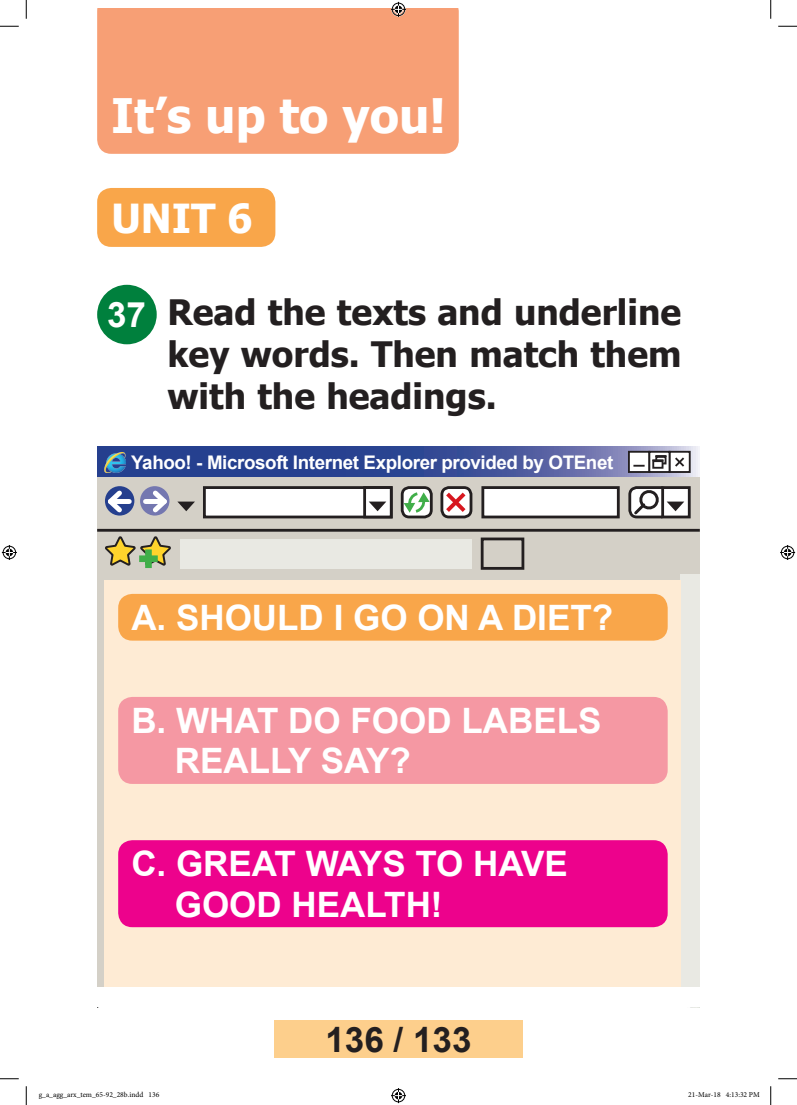
<style>
.page{position:relative;width:797px;height:1105px;background:#fff}
.page>*{position:absolute;margin:0;border:0;box-sizing:border-box;transform-origin:0 0}
.t1{font:700 47.5px "Tahoma";color:#fff}
.t2{font:700 40px "Tahoma";color:#fff}
.t3{font:700 35px/40.2px "Arial";color:#fff}
.t4{font:700 35px/42px "Tahoma";color:#231f20;text-align:justify}
.t5{font:700 35px "Arial";color:#231f20}
.t6{font:700 18.75px "Arial";letter-spacing:-.02em;color:#fff}
.t7{font:7.5px "Minion Pro";color:#000}
.s1{font-family:"Arial";color:#fff}
</style>
<div class="page">
<div style="left:274px;top:1020px;width:248px;height:37px;background:#fdcf8c"></div>
<div style="left:97px;top:9px;width:362px;height:145px;background:#f79f75"></div>
<div style="left:97px;top:188px;width:178px;height:59px;background:#f9a64a;border-radius:14px"></div>
<div style="left:97px;top:285px;width:60px;height:59px;background:#00803d;border-radius:50%"></div>
<div style="left:97px;top:476px;width:602px;height:99px;background:#d4d0c7"></div>
<div style="left:97px;top:574px;width:602px;height:412px;background:#d4d0c7"></div>
<div style="left:680px;top:574px;width:19px;height:412px;background:#e9e9e3"></div>
<svg style="left:97px;top:447px;width:602px;height:29px;background:#3e529a"></svg>
<img style="left:103px;top:452px;width:22px;height:21px">
<div style="left:669px;top:452px;width:20px;height:20px;background:#fff"></div>
<svg style="left:675px;top:457px;width:10px;height:10px"></svg>
<div style="left:668px;top:451px;width:22px;height:22px;border:2px solid #231f20"></div>
<svg style="left:651px;top:454px;width:16px;height:16px"></svg>
<div style="left:655px;top:456px;width:11px;height:8px;border:2px solid #231f20"></div>
<div style="left:653px;top:461px;width:9px;height:7px;background:#fff"></div>
<div style="left:652px;top:460px;width:11px;height:9px;border:2px solid #231f20"></div>
<svg style="left:652px;top:455px;width:14px;height:6px"></svg>
<div style="left:648px;top:451px;width:22px;height:22px;border:2px solid #231f20"></div>
<div style="left:629px;top:452px;width:20px;height:20px;background:#fff"></div>
<svg style="left:633px;top:465px;width:11px;height:2px"></svg>
<div style="left:628px;top:451px;width:22px;height:22px;border:2px solid #231f20"></div>
<svg style="left:105px;top:486px;width:29px;height:30px"></svg>
<div style="left:110px;top:499px;width:19px;height:5px;background:#fff"></div>
<svg style="left:105px;top:486px;width:21px;height:30px"></svg>
<svg style="left:140px;top:486px;width:29px;height:30px"></svg>
<div style="left:145px;top:499px;width:19px;height:5px;background:#fff"></div>
<svg style="left:148px;top:486px;width:47px;height:30px"></svg>
<div style="left:204px;top:488px;width:187px;height:29px;background:#fff"></div>
<div style="left:203px;top:486px;width:189px;height:32px;border:3px solid #231f20"></div>
<div style="left:180px;top:539px;width:291px;height:29px;background:#e9e9e3"></div>
<div style="left:481px;top:537px;width:43px;height:33px;border:3px solid #231f20"></div>
<div style="left:483px;top:488px;width:135px;height:29px;background:#fff"></div>
<div style="left:481px;top:486px;width:138px;height:32px;border:3px solid #231f20"></div>
<div style="left:401px;top:486px;width:31px;height:32px;border:3px solid #231f20;border-radius:7px"></div>
<svg style="left:444px;top:490px;width:24px;height:24px"></svg>
<div style="left:440px;top:486px;width:32px;height:32px;border:3px solid #231f20;border-radius:7px"></div>
<div style="left:628px;top:486px;width:41px;height:32px;border:3px solid #231f20;border-radius:7px"></div>
<div style="left:363px;top:486px;width:29px;height:32px;border:3px solid #231f20"></div>
<div style="left:662px;top:488px;width:27px;height:29px;background:#fff"></div>
<div style="left:661px;top:486px;width:29px;height:32px;border:3px solid #231f20"></div>
<svg style="left:369px;top:502px;width:17px;height:9px"></svg>
<svg style="left:403px;top:490px;width:26px;height:25px"></svg>
<svg style="left:631px;top:487px;width:53px;height:30px"></svg>
<hr style="left:97px;top:529px;width:602px;height:3px;background:#231f20">
<svg style="left:105px;top:536px;width:66px;height:30px"></svg>
<div style="left:145px;top:549px;width:7px;height:19px;background:#40ae49"></div>
<div style="left:139px;top:555px;width:19px;height:7px;background:#40ae49"></div>
<div style="left:104px;top:580px;width:576px;height:406px;background:#feebd4"></div>
<div style="left:118px;top:594px;width:549px;height:47px;background:#f9a64a;border-radius:14px"></div>
<div style="left:118px;top:697px;width:549px;height:87px;background:#f598a3;border-radius:14px"></div>
<div style="left:118px;top:840px;width:549px;height:87px;background:#ed028c;border-radius:14px"></div>
<svg style="left:0;top:25px;width:19px;height:2px"></svg>
<svg style="left:778px;top:25px;width:19px;height:2px"></svg>
<svg style="left:0;top:1078px;width:19px;height:1px"></svg>
<svg style="left:778px;top:1078px;width:19px;height:1px"></svg>
<svg style="left:25px;top:0;width:2px;height:19px"></svg>
<svg style="left:25px;top:1086px;width:2px;height:19px"></svg>
<svg style="left:770px;top:0;width:1px;height:19px"></svg>
<svg style="left:770px;top:1086px;width:1px;height:19px"></svg>
<svg style="left:391px;top:2px;width:15px;height:15px"></svg>
<svg style="left:391px;top:1088px;width:15px;height:15px"></svg>
<svg style="left:2px;top:545px;width:15px;height:15px"></svg>
<svg style="left:780px;top:545px;width:15px;height:15px"></svg>
<h1 class="t1" style="left:111px;top:83px;width:336px">It’s up to you!</h1>
<p class="t2" style="left:111px;top:190px;width:143px">UNIT 6</p>
<p class="t4" style="left:167px;top:293px;width:515px;text-indent:-60px"><span class="s1">37</span> Read the texts and underline key words. Then match them with the headings.</p>
<p class="t6" style="left:131px;top:449px;width:483px">Yahoo! - Microsoft Internet Explorer provided by OTEnet</p>
<p class="t3" style="left:131px;top:598px;width:483px">A. SHOULD I GO ON A DIET?</p>
<p class="t3" style="left:175px;top:701px;width:428px;text-indent:-43px">B. WHAT DO FOOD LABELS<br>REALLY SAY?</p>
<p class="t3" style="left:175px;top:844px;width:394px;text-indent:-43px">C. GREAT WAYS TO HAVE<br>GOOD HEALTH!</p>
<p class="t5" style="left:325px;top:1015px;width:147px">136 / 133</p>
<p class="t7" style="left:39px;top:1090px;width:122px">g_a_agg_arx_tem_65-92_28b.indd 136</p>
<p class="t7" style="left:688px;top:1090px;width:73px">21-Mar-18 4:13:32 PM</p>
</div>
